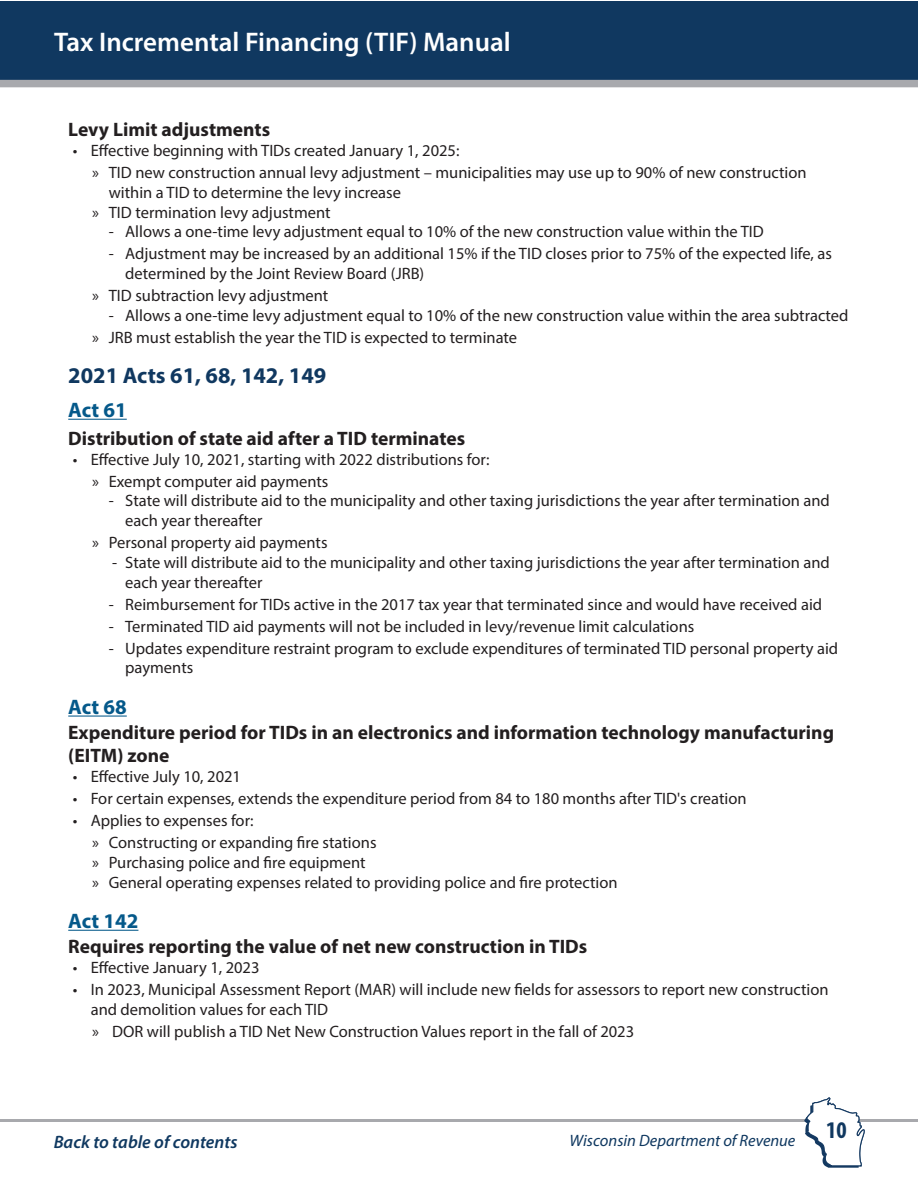
<style>
.page{position:relative;width:918px;height:1188px;background:#fff}
.page>*{position:absolute;margin:0;border:0;box-sizing:border-box;transform-origin:0 0}
.t1{font:600 27px "Myriad Pro";color:#fff}
.t2{font:700 condensed 24px "Myriad Pro";color:#103860}
.Heading_16_pt_bold__blue{font:700 22.5px "Myriad Pro";color:#103860}
.Heading_15_pt_Black{font:700 21px "Myriad Pro";color:#05598a}
.Heading_13_pt_Black{font:700 19.5px/23.4px "Myriad Pro";color:#231f20}
.t3{font:italic 600 18px "Myriad Pro";color:#0f3860}
._3rd_bulleted_list{font:16.5px/19.8px "Myriad Pro";color:#231f20}
._2nd_bullet_paragraph{font:16.5px/19.8px "Myriad Pro";color:#231f20}
._1_bulleted_list{font:16.5px/19.8px "Myriad Pro";color:#231f20}
.t4{font:italic 16.5px "Myriad Pro";color:#0f3860}
</style>
<div class="page">
<div style="left:0;top:1px;width:918px;height:86px;background:#103860"></div>
<div style="left:0;top:80px;width:918px;height:7px;background:#a8a9ad"></div>
<hr style="left:0;top:1119px;width:918px;height:3px;background:#a8a9ad">
<svg style="left:804px;top:1097px;width:61px;height:71px"></svg>
<hr style="left:68px;top:419px;width:59px;height:1px;background:#05598a">
<hr style="left:68px;top:716px;width:59px;height:1px;background:#05598a">
<hr style="left:68px;top:930px;width:70px;height:1px;background:#05598a">
<h1 class="t1" style="left:54px;top:24px;width:458px">Tax Incremental Financing (TIF) Manual</h1>
<p class="Heading_13_pt_Black" style="left:68px;top:117px;width:203px">Levy Limit adjustments</p>
<p class="_1_bulleted_list" style="left:73px;top:140px;width:388px">• Effective beginning with TIDs created January 1, 2025:</p>
<p class="_2nd_bullet_paragraph" style="left:109px;top:162px;width:699px;text-indent:-16px">» TID new construction annual levy adjustment – municipalities may use up to 90% of new construction within a TID to determine the levy increase</p>
<p class="_2nd_bullet_paragraph" style="left:92px;top:202px;width:240px">» TID termination levy adjustment</p>
<p class="_3rd_bulleted_list" style="left:109px;top:222px;width:657px">- Allows a one-time levy adjustment equal to 10% of the new construction value within the TID</p>
<p class="_3rd_bulleted_list" style="left:125px;top:244px;width:708px;text-indent:-16px">- Adjustment may be increased by an additional 15% if the TID closes prior to 75% of the expected life, as determined by the Joint Review Board (JRB)</p>
<p class="_2nd_bullet_paragraph" style="left:92px;top:285px;width:238px">» TID subtraction levy adjustment</p>
<p class="_3rd_bulleted_list" style="left:109px;top:305px;width:741px">- Allows a one-time levy adjustment equal to 10% of the new construction value within the area subtracted</p>
<p class="_2nd_bullet_paragraph" style="left:92px;top:327px;width:427px">» JRB must establish the year the TID is expected to terminate</p>
<p class="Heading_16_pt_bold__blue" style="left:68px;top:361px;width:260px">2021 Acts 61, 68, 142, 149</p>
<p class="Heading_15_pt_Black" style="left:68px;top:396px;width:60px">Act 61</p>
<p class="Heading_13_pt_Black" style="left:68px;top:426px;width:399px">Distribution of state aid after a TID terminates</p>
<p class="_1_bulleted_list" style="left:73px;top:449px;width:418px">• Effective July 10, 2021, starting with 2022 distributions for:</p>
<p class="_2nd_bullet_paragraph" style="left:92px;top:471px;width:238px">» Exempt computer aid payments</p>
<p class="_3rd_bulleted_list" style="left:125px;top:491px;width:706px;text-indent:-16px">- State will distribute aid to the municipality and other taxing jurisdictions the year after termination and each year thereafter</p>
<p class="_2nd_bullet_paragraph" style="left:92px;top:532px;width:237px">» Personal property aid payments</p>
<p class="_3rd_bulleted_list" style="left:125px;top:552px;width:706px;text-indent:-13px">- State will distribute aid to the municipality and other taxing jurisdictions the year after termination and each year thereafter</p>
<p class="_3rd_bulleted_list" style="left:109px;top:594px;width:715px">- Reimbursement for TIDs active in the 2017 tax year that terminated since and would have received aid</p>
<p class="_3rd_bulleted_list" style="left:109px;top:616px;width:587px">- Terminated TID aid payments will not be included in levy/revenue limit calculations</p>
<p class="_3rd_bulleted_list" style="left:125px;top:638px;width:714px;text-indent:-16px">- Updates expenditure restraint program to exclude expenditures of terminated TID personal property aid payments</p>
<p class="Heading_15_pt_Black" style="left:68px;top:693px;width:60px">Act 68</p>
<p class="Heading_13_pt_Black" style="left:68px;top:720px;width:767px">Expenditure period for TIDs in an electronics and information technology manufacturing (EITM) zone</p>
<p class="_1_bulleted_list" style="left:73px;top:766px;width:170px">• Effective July 10, 2021</p>
<p class="_1_bulleted_list" style="left:73px;top:788px;width:675px">• For certain expenses, extends the expenditure period from 84 to 180 months after TID's creation</p>
<p class="_1_bulleted_list" style="left:73px;top:810px;width:182px">• Applies to expenses for:</p>
<p class="_2nd_bullet_paragraph" style="left:92px;top:832px;width:286px">» Constructing or expanding fire stations</p>
<p class="_2nd_bullet_paragraph" style="left:92px;top:852px;width:275px">» Purchasing police and fire equipment</p>
<p class="_2nd_bullet_paragraph" style="left:92px;top:872px;width:527px">» General operating expenses related to providing police and fire protection</p>
<p class="Heading_15_pt_Black" style="left:68px;top:907px;width:72px">Act 142</p>
<p class="Heading_13_pt_Black" style="left:68px;top:934px;width:521px">Requires reporting the value of net new construction in TIDs</p>
<p class="_1_bulleted_list" style="left:73px;top:957px;width:188px">• Effective January 1, 2023</p>
<p class="_1_bulleted_list" style="left:91px;top:979px;width:739px;text-indent:-18px">• In 2023, Municipal Assessment Report (MAR) will include new fields for assessors to report new construction and demolition values for each TID</p>
<p class="_2nd_bullet_paragraph" style="left:92px;top:1021px;width:544px">» DOR will publish a TID Net New Construction Values report in the fall of 2023</p>
<p class="t3" style="left:54px;top:1130px;width:185px">Back to table of contents</p>
<p class="t4" style="left:570px;top:1130px;width:227px">Wisconsin Department of Revenue</p>
<h2 class="t2" style="left:826px;top:1115px;width:22px">10</h2>
</div>
